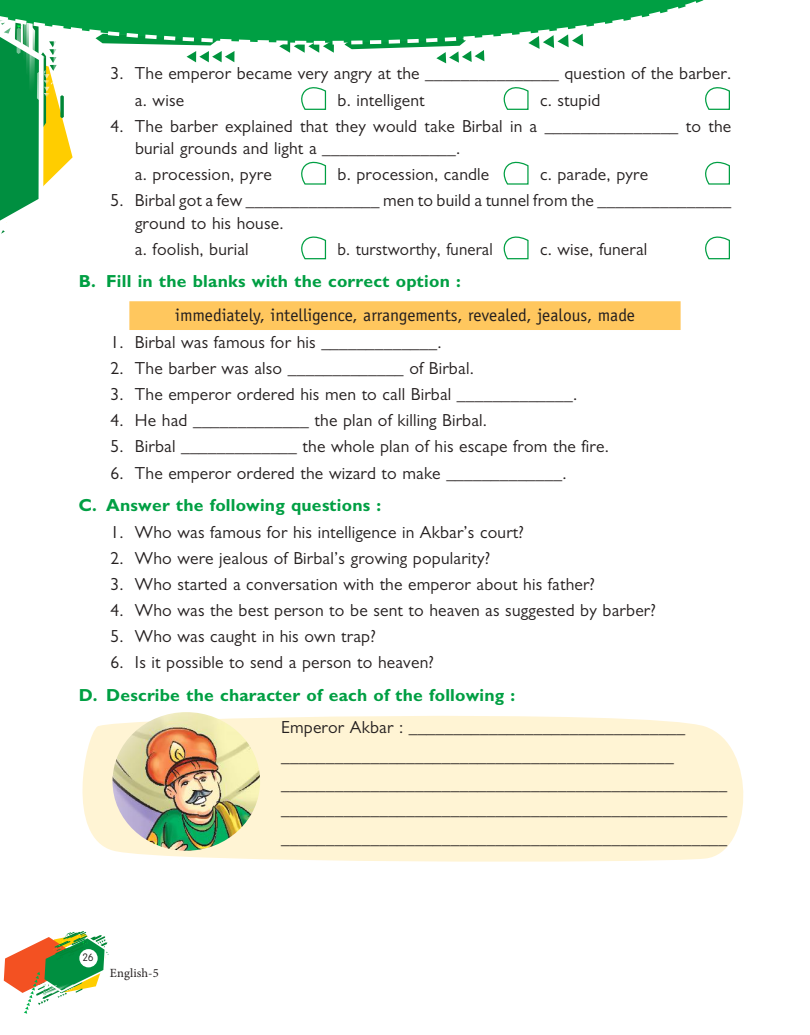
<style>
.page{position:relative;width:810px;height:1035px;background:#fff}
.page>*{position:absolute;margin:0;border:0;box-sizing:border-box;transform-origin:0 0}
.t1{font:17.5px/28.6px "Gill Sans MT Pro";letter-spacing:.01em;color:#241f1f}
.t2{font:700 17.5px "Gill Sans MT Pro";letter-spacing:.01em;color:#009f43}
.t3{font:17.5px "Officina Sans";color:#241f1f}
.t4{font:17.5px "Gill Sans MT Pro";letter-spacing:.01em;color:#241f1f;scale:.96 1}
.t5{font:12.5px "Minion Pro";letter-spacing:.01em;color:#241f1f}
.t6{font:10px "B Preplay";color:#241f1f}
</style>
<div class="page">
<svg style="left:4px;top:931px;width:105px;height:83px"></svg>
<div style="left:79px;top:949px;width:19px;height:18px;background:#fff;border-radius:50%"></div>
<svg style="left:82px;top:716px;width:662px;height:146px;background:#fef4d6"></svg>
<img style="left:112px;top:712px;width:148px;height:139px">
<div style="left:129px;top:301px;width:552px;height:29px;background:#ffc75e"></div>
<svg style="left:0;top:0;width:730px;height:260px"></svg>
<p class="t1" style="left:135px;top:60px;width:598px;line-height:26.1px;text-indent:-25px">3. The emperor became very angry at the _______________ question of the barber. a. wise</p>
<p class="t1" style="left:338px;top:85px;width:89px">b. intelligent</p>
<p class="t1" style="left:540px;top:85px;width:62px">c. stupid</p>
<p class="t1" style="left:135px;top:114px;width:598px;line-height:22.5px;text-indent:-25px">4. The barber explained that they would take Birbal in a _______________ to the burial grounds and light a _______________.</p>
<p class="t1" style="left:135px;top:160px;width:138px">a. procession, pyre</p>
<p class="t1" style="left:338px;top:160px;width:153px">b. procession, candle</p>
<p class="t1" style="left:540px;top:160px;width:110px">c. parade, pyre</p>
<p class="t1" style="left:135px;top:189px;width:598px;line-height:22.5px;text-indent:-25px">5. Birbal got a few _______________ men to build a tunnel from the _______________ ground to his house.</p>
<p class="t1" style="left:135px;top:235px;width:115px">a. foolish, burial</p>
<p class="t4" style="left:338px;top:239px;width:163px">b. turstworthy, funeral</p>
<p class="t1" style="left:540px;top:235px;width:109px">c. wise, funeral</p>
<p class="t2" style="left:79px;top:271px;width:384px">B. Fill in the blanks with the correct option :</p>
<p class="t3" style="left:175px;top:305px;width:461px">immediately, intelligence, arrangements, revealed, jealous, made</p>
<p class="t1" style="left:110px;top:328px;width:333px">1. Birbal was famous for his _____________.</p>
<p class="t1" style="left:110px;top:354px;width:365px">2. The barber was also _____________ of Birbal.</p>
<p class="t1" style="left:110px;top:380px;width:468px">3. The emperor ordered his men to call Birbal _____________.</p>
<p class="t1" style="left:110px;top:406px;width:378px">4. He had _____________ the plan of killing Birbal.</p>
<p class="t1" style="left:110px;top:432px;width:500px">5. Birbal _____________ the whole plan of his escape from the fire.</p>
<p class="t1" style="left:110px;top:458px;width:458px">6. The emperor ordered the wizard to make _____________.</p>
<p class="t2" style="left:79px;top:494px;width:304px">C. Answer the following questions :</p>
<p class="t1" style="left:110px;top:518px;width:415px">1. Who was famous for his intelligence in Akbar’s court?</p>
<p class="t1" style="left:110px;top:544px;width:381px">2. Who were jealous of Birbal’s growing popularity?</p>
<p class="t1" style="left:110px;top:570px;width:486px">3. Who started a conversation with the emperor about his father?</p>
<p class="t1" style="left:110px;top:596px;width:547px">4. Who was the best person to be sent to heaven as suggested by barber?</p>
<p class="t1" style="left:110px;top:622px;width:267px">5. Who was caught in his own trap?</p>
<p class="t1" style="left:110px;top:648px;width:325px">6. Is it possible to send a person to heaven?</p>
<p class="t2" style="left:79px;top:684px;width:438px">D. Describe the character of each of the following :</p>
<p class="t1" style="left:281px;top:713px;width:448px">Emperor Akbar : _______________________________ ____________________________________________ __________________________________________________</p>
<p class="t1" style="left:281px;top:795px;width:448px">__________________________________________________ __________________________________________________</p>
<p class="t6" style="left:83px;top:952px;width:12px">26</p>
<p class="t5" style="left:110px;top:965px;width:50px">English-5</p>
</div>
